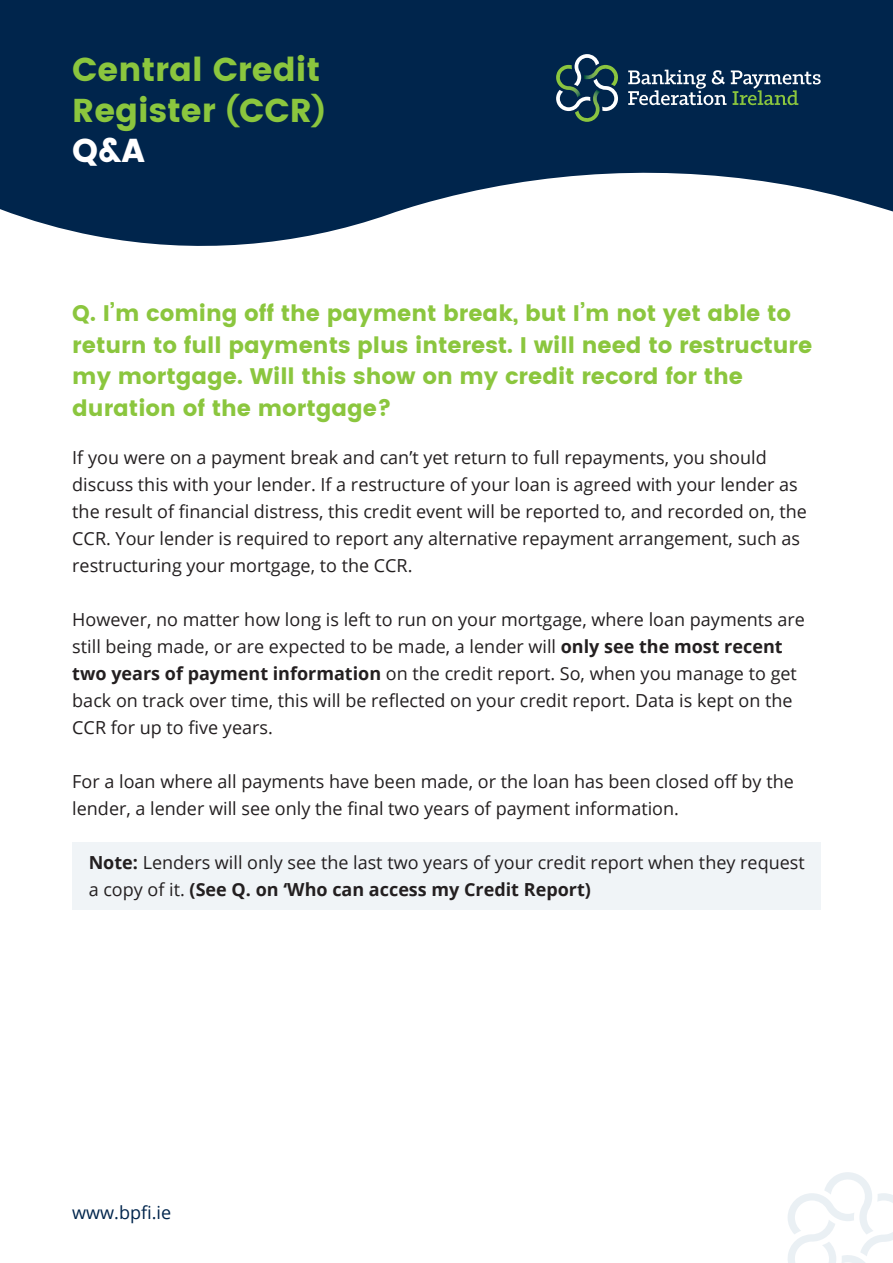
<style>
.page{position:relative;width:893px;height:1263px;background:#fff}
.page>*{position:absolute;margin:0;border:0;box-sizing:border-box;transform-origin:0 0}
.t1{font:700 33px/40.5px "Poppins";color:#8bc63e}
.t2{font:700 22.5px/31.5px "Poppins";color:#8bc63e}
.t3{font:18px/27px "Open Sans";color:#231f20}
.t4{font:700 18px "Open Sans";color:#231f20}
.t5{font:18px "Open Sans";color:#00254c}
.s1{font-size:28.5px}
.s2{color:#fff}
.s3{font-weight:700}
.s4{font-weight:400}
</style>
<div class="page">
<svg style="left:0;top:0;width:893px;height:246px;fill:#00254c"></svg>
<svg style="left:628px;top:70px;width:193px;height:35px"></svg>
<svg style="left:556px;top:54px;width:64px;height:68px"></svg>
<svg style="left:788px;top:1172px;width:105px;height:91px"></svg>
<div style="left:72px;top:842px;width:749px;height:68px;background:#f0f4f7"></div>
<h1 class="t1" style="left:72px;top:50px;width:255px">Central Credit<br>Register <span class="s1">(</span>CCR<span class="s1">)<br></span><span class="s2">Q&amp;A</span></h1>
<p class="t2" style="left:72px;top:298px;width:742px">Q. I’m coming off the payment break, but I’m not yet able to return to full payments plus interest. I will need to restructure my mortgage. Will this show on my credit record for the duration of the mortgage?</p>
<p class="t3" style="left:72px;top:443px;width:736px">If you were on a payment break and can’t yet return to full repayments, you should discuss this with your lender. If a restructure of your loan is agreed with your lender as the result of financial distress, this credit event will be reported to, and recorded on, the CCR. Your lender is required to report any alternative repayment arrangement, such as restructuring your mortgage, to the CCR.</p>
<p class="t3" style="left:72px;top:605px;width:734px">However, no matter how long is left to run on your mortgage, where loan payments are still being made, or are expected to be made, a lender will <span class="s3">only see the most recent two years of payment information</span> on the credit report. So, when you manage to get back on track over time, this will be reflected on your credit report. Data is kept on the CCR for up to five years.</p>
<p class="t3" style="left:72px;top:767px;width:723px">For a loan where all payments have been made, or the loan has been closed off by the lender, a lender will see only the final two years of payment information.</p>
<p class="t3" style="left:89px;top:848px;width:718px"><span class="s3">Note:</span> Lenders will only see the last two years of your credit report when they request</p>
<p class="t4" style="left:89px;top:877px;width:504px"><span class="s4">a copy of it.</span> (See Q. on ‘Who can access my Credit Report)</p>
<p class="t5" style="left:72px;top:1200px;width:100px">www.bpfi.ie</p>
</div>
